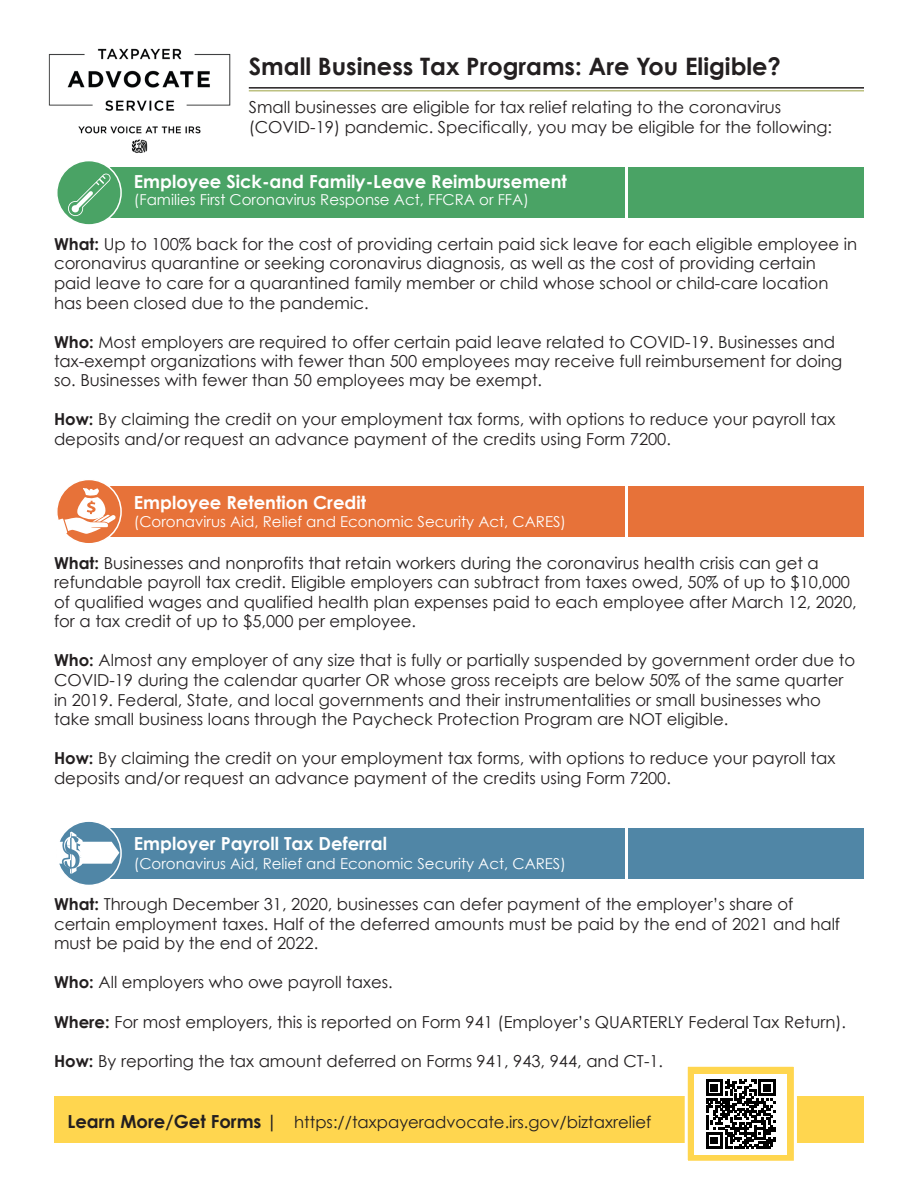
<style>
.page{position:relative;width:918px;height:1188px;background:#fff}
.page>*{position:absolute;margin:0;border:0;box-sizing:border-box;transform-origin:0 0}
.t1{font:700 24px "Century Gothic";color:#231f20}
.t2{font:700 18px "Century Gothic";color:#fff}
.t3{font:16.5px/19.6px "Century Gothic";color:#231f20}
.t4{font:15px "Century Gothic";color:#fff}
.s1{font-weight:700}
.s2{font-weight:700;font-size:18px}
</style>
<div class="page">
<div style="left:54px;top:1096px;width:810px;height:47px;background:#ffd64f"></div>
<img style="left:48px;top:48px;width:183px;height:105px">
<hr style="left:249px;top:87px;width:615px;height:2px;background:#231f20">
<hr style="left:249px;top:91px;width:615px;height:1px;background:#9ca242">
<div style="left:110px;top:168px;width:514px;height:50px;background:#4aa365"></div>
<div style="left:629px;top:168px;width:235px;height:50px;background:#4aa365"></div>
<div style="left:57px;top:161px;width:64px;height:64px;background:#4aa365;border-radius:50%"></div>
<div style="left:56px;top:160px;width:66px;height:66px;border:2px solid #fff;border-radius:50%"></div>
<svg style="left:67px;top:173px;width:44px;height:44px"></svg>
<div style="left:110px;top:487px;width:514px;height:50px;background:#e77239"></div>
<div style="left:629px;top:487px;width:235px;height:50px;background:#e77239"></div>
<svg style="left:57px;top:479px;width:64px;height:65px"></svg>
<div style="left:56px;top:479px;width:66px;height:66px;border:2px solid #fff;border-radius:50%"></div>
<svg style="left:57px;top:487px;width:59px;height:48px"></svg>
<div style="left:110px;top:828px;width:514px;height:51px;background:#5086a6"></div>
<div style="left:629px;top:828px;width:235px;height:51px;background:#5086a6"></div>
<div style="left:57px;top:821px;width:64px;height:64px;background:#5086a6;border-radius:50%"></div>
<div style="left:56px;top:820px;width:66px;height:66px;border:2px solid #fff;border-radius:50%"></div>
<svg style="left:56px;top:832px;width:63px;height:42px"></svg>
<div style="left:685px;top:1064px;width:112px;height:100px;background:#ffd64f;border:3px solid #fff"></div>
<div style="left:695px;top:1074px;width:92px;height:80px;background:#fff"></div>
<svg style="left:706px;top:1079px;width:70px;height:70px"></svg>
<p class="t1" style="left:249px;top:48px;width:534px">Small Business Tax Programs: Are You Eligible?</p>
<p class="t3" style="left:249px;top:97px;width:585px">Small businesses are eligible for tax relief relating to the coronavirus (COVID-19) pandemic. Specifically, you may be eligible for the following:</p>
<p class="t2" style="left:134px;top:168px;width:435px">Employee Sick-and Family-Leave Reimbursement</p>
<p class="t4" style="left:134px;top:189px;width:396px">(Families First Coronavirus Response Act, FFCRA or FFA)</p>
<p class="t3" style="left:54px;top:234px;width:805px"><span class="s1">What:</span> Up to 100% back for the cost of providing certain paid sick leave for each eligible employee in coronavirus quarantine or seeking coronavirus diagnosis, as well as the cost of providing certain<br>paid leave to care for a quarantined family member or child whose school or child-care location has been closed due to the pandemic.</p>
<p class="t3" style="left:54px;top:332px;width:790px"><span class="s1">Who:</span> Most employers are required to offer certain paid leave related to COVID-19. Businesses and tax-exempt organizations with fewer than 500 employees may receive full reimbursement for doing so. Businesses with fewer than 50 employees may be exempt.</p>
<p class="t3" style="left:54px;top:410px;width:783px"><span class="s1">How:</span> By claiming the credit on your employment tax forms, with options to reduce your payroll tax deposits and/or request an advance payment of the credits using Form 7200.</p>
<p class="t2" style="left:134px;top:489px;width:234px">Employee Retention Credit</p>
<p class="t4" style="left:134px;top:511px;width:434px">(Coronavirus Aid, Relief and Economic Security Act, CARES)</p>
<p class="t3" style="left:54px;top:553px;width:804px"><span class="s1">What:</span> Businesses and nonprofits that retain workers during the coronavirus health crisis can get a refundable payroll tax credit. Eligible employers can subtract from taxes owed, 50% of up to $10,000 of qualified wages and qualified health plan expenses paid to each employee after March 12, 2020, for a tax credit of up to $5,000 per employee.</p>
<p class="t3" style="left:54px;top:650px;width:803px"><span class="s1">Who:</span> Almost any employer of any size that is fully or partially suspended by government order due to COVID-19 during the calendar quarter OR whose gross receipts are below 50% of the same quarter in 2019. Federal, State, and local governments and their instrumentalities or small businesses who take small business loans through the Paycheck Protection Program are NOT eligible.</p>
<p class="t3" style="left:54px;top:748px;width:783px"><span class="s1">How:</span> By claiming the credit on your employment tax forms, with options to reduce your payroll tax deposits and/or request an advance payment of the credits using Form 7200.</p>
<p class="t2" style="left:134px;top:830px;width:255px">Employer Payroll Tax Deferral</p>
<p class="t4" style="left:134px;top:853px;width:434px">(Coronavirus Aid, Relief and Economic Security Act, CARES)</p>
<p class="t3" style="left:54px;top:894px;width:788px"><span class="s1">What:</span> Through December 31, 2020, businesses can defer payment of the employer’s share of certain employment taxes. Half of the deferred amounts must be paid by the end of 2021 and half must be paid by the end of 2022.</p>
<p class="t3" style="left:54px;top:972px;width:340px"><span class="s1">Who:</span> All employers who owe payroll taxes.</p>
<p class="t3" style="left:54px;top:1012px;width:794px"><span class="s1">Where:</span> For most employers, this is reported on Form 941 (Employer’s QUARTERLY Federal Tax Return).</p>
<p class="t3" style="left:54px;top:1051px;width:611px"><span class="s1">How:</span> By reporting the tax amount deferred on Forms 941, 943, 944, and CT-1.</p>
<p class="t3" style="left:68px;top:1112px;width:585px"><span class="s2">Learn More/Get Forms |</span> https://taxpayeradvocate.irs.gov/biztaxrelief</p>
</div>
